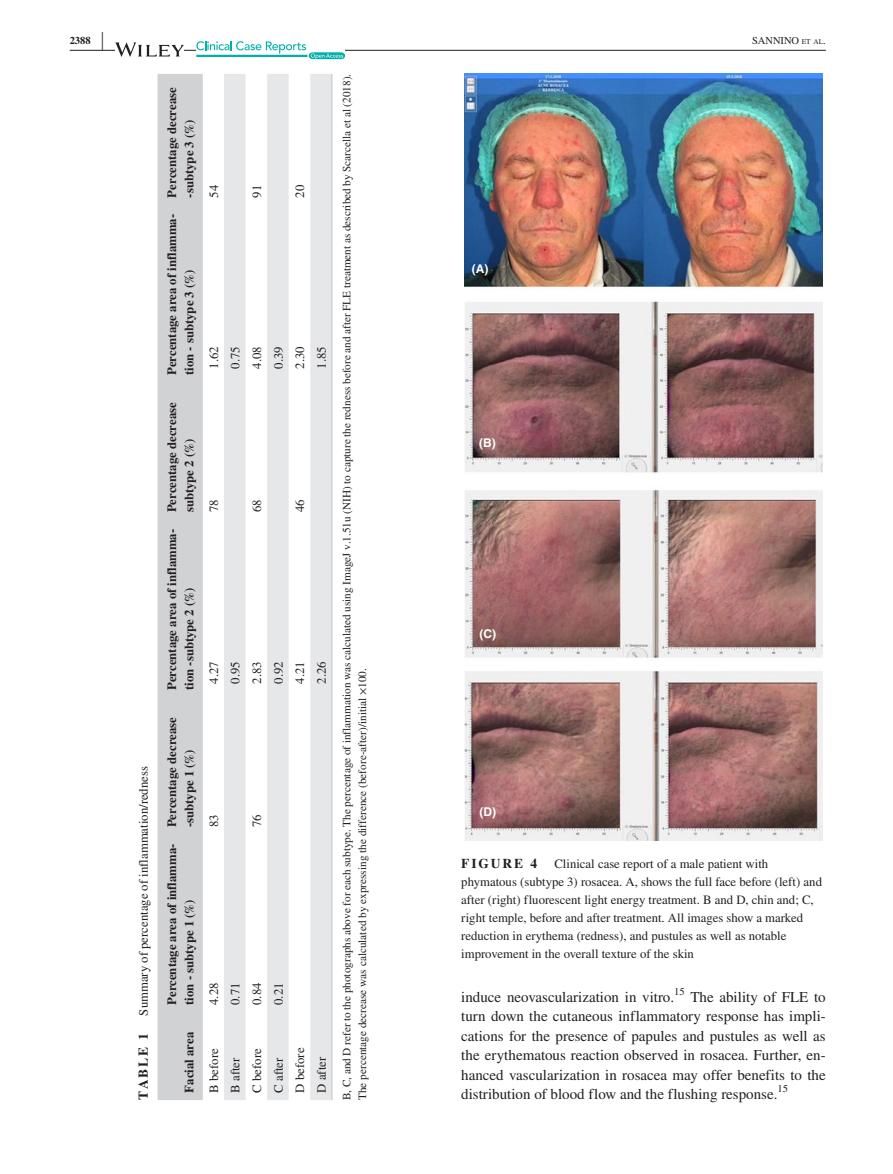
<style>
.page{position:relative;width:893px;height:1174px;background:#fff}
.page>*{position:absolute;margin:0;border:0;box-sizing:border-box;transform-origin:0 0}
.t1{font:700 25.95px "STIX";color:#231f20;scale:.36 1}
.t2{font:15px/19.5px "STIX";color:#231f20;text-align:justify}
.t3{font:700 13.5px "STIX";letter-spacing:.14em;color:#231f20}
.t4{font:12.75px/18px "STIX";color:#231f20}
.t5{font:700 12.75px/17.2px "STIX";color:#231f20}
.t6{font:700 12px "Helvetica";color:#fff}
.t7{font:11.25px/15.8px "STIX";color:#231f20}
.t8{font:10.5px "STIX";color:#231f20}
.t9{font:700 10.5px "STIX";color:#231f20}
.t10{font:10.5px "STIX";color:#231f20}
.s1{font-size:7.35px}
</style>
<div class="page">
<hr style="left:70px;top:50px;width:756px;height:1px;background:#231f20">
<svg style="left:115px;top:42px;width:69px;height:15px"></svg>
<svg style="left:196px;top:41px;width:149px;height:18px"></svg>
<div style="left:158px;top:74px;width:45px;height:1026px;background:#d1d2d4"></div>
<svg style="left:224px;top:74px;width:107px;height:1026px;fill:#e6e7e9"></svg>
<hr style="left:331px;top:1012px;width:2px;height:88px;background:#d1d2d4">
<hr style="left:331px;top:834px;width:2px;height:178px;background:#d1d2d4">
<hr style="left:331px;top:697px;width:2px;height:137px;background:#d1d2d4">
<hr style="left:331px;top:520px;width:2px;height:177px;background:#d1d2d4">
<hr style="left:331px;top:383px;width:2px;height:137px;background:#d1d2d4">
<hr style="left:331px;top:205px;width:2px;height:178px;background:#d1d2d4">
<hr style="left:331px;top:74px;width:2px;height:131px;background:#d1d2d4">
<div style="left:461px;top:73px;width:365px;height:768px;background:linear-gradient(to bottom,#fff,#fff)"></div>
<img style="left:465px;top:73px;width:357px;height:768px">
<p class="t9" style="left:70px;top:34px;width:22px">2388</p>
<h1 class="t1" style="left:102px;top:26px;width:7px">|</h1>
<p class="t8" style="left:752px;top:33px;width:75px">SANNINO <span class="s1">et al</span>.</p>
<p class="t4" style="left:135px;top:1015px;width:251px;rotate:-90deg">Summary of percentage of inflammation/redness</p>
<p class="t3" style="left:135px;top:1100px;width:69px;rotate:-90deg">TABLE 1</p>
<p class="t5" style="left:163px;top:197px;width:112px;rotate:-90deg">Percentage decrease ‐subtype 3 (%)</p>
<p class="t5" style="left:163px;top:375px;width:163px;rotate:-90deg">Percentage area of inflamma&shy;tion ‐ subtype 3 (%)</p>
<p class="t5" style="left:163px;top:512px;width:112px;rotate:-90deg">Percentage decrease subtype 2 (%)</p>
<p class="t5" style="left:163px;top:690px;width:163px;rotate:-90deg">Percentage area of inflamma&shy;tion ‐subtype 2 (%)</p>
<p class="t5" style="left:163px;top:827px;width:112px;rotate:-90deg">Percentage decrease ‐subtype 1 (%)</p>
<p class="t5" style="left:163px;top:1005px;width:163px;rotate:-90deg">Percentage area of inflamma&shy;tion ‐ subtype 1 (%)</p>
<p class="t5" style="left:181px;top:1092px;width:62px;rotate:-90deg">Facial area</p>
<p class="t4" style="left:206px;top:197px;width:14px;rotate:-90deg">54</p>
<p class="t4" style="left:249px;top:198px;width:14px;rotate:-90deg">91</p>
<p class="t4" style="left:292px;top:198px;width:14px;rotate:-90deg">20</p>
<p class="t4" style="left:206px;top:369px;width:24px;rotate:-90deg">1.62</p>
<p class="t4" style="left:227px;top:369px;width:24px;rotate:-90deg">0.75</p>
<p class="t4" style="left:249px;top:369px;width:24px;rotate:-90deg">4.08</p>
<p class="t4" style="left:270px;top:369px;width:24px;rotate:-90deg">0.39</p>
<p class="t4" style="left:292px;top:369px;width:24px;rotate:-90deg">2.30</p>
<p class="t4" style="left:313px;top:369px;width:24px;rotate:-90deg">1.85</p>
<p class="t4" style="left:206px;top:512px;width:14px;rotate:-90deg">78</p>
<p class="t4" style="left:249px;top:512px;width:14px;rotate:-90deg">68</p>
<p class="t4" style="left:292px;top:512px;width:14px;rotate:-90deg">46</p>
<p class="t4" style="left:206px;top:683px;width:24px;rotate:-90deg">4.27</p>
<p class="t4" style="left:227px;top:683px;width:24px;rotate:-90deg">0.95</p>
<p class="t4" style="left:249px;top:683px;width:24px;rotate:-90deg">2.83</p>
<p class="t4" style="left:270px;top:683px;width:24px;rotate:-90deg">0.92</p>
<p class="t4" style="left:292px;top:683px;width:24px;rotate:-90deg">4.21</p>
<p class="t4" style="left:313px;top:683px;width:24px;rotate:-90deg">2.26</p>
<p class="t4" style="left:206px;top:827px;width:14px;rotate:-90deg">83</p>
<p class="t4" style="left:249px;top:827px;width:14px;rotate:-90deg">76</p>
<p class="t4" style="left:206px;top:1005px;width:24px;rotate:-90deg">4.28</p>
<p class="t4" style="left:227px;top:1005px;width:24px;rotate:-90deg">0.71</p>
<p class="t4" style="left:249px;top:1005px;width:24px;rotate:-90deg">0.84</p>
<p class="t4" style="left:270px;top:1005px;width:24px;rotate:-90deg">0.21</p>
<p class="t4" style="left:206px;top:1092px;width:46px;rotate:-90deg">B before</p>
<p class="t4" style="left:227px;top:1092px;width:37px;rotate:-90deg">B after</p>
<p class="t4" style="left:249px;top:1092px;width:46px;rotate:-90deg">C before</p>
<p class="t4" style="left:270px;top:1092px;width:37px;rotate:-90deg">C after</p>
<p class="t4" style="left:292px;top:1092px;width:46px;rotate:-90deg">D before</p>
<p class="t4" style="left:313px;top:1092px;width:37px;rotate:-90deg">D after</p>
<p class="t7" style="left:340px;top:1100px;width:1027px;rotate:-90deg">B, C, and D refer to the photographs above for each subtype. The percentage of inflammation was calculated using ImageJ v.1.51u (NIH) to capture the redness before and after FLE treatment as described by Scarcella et al (2018).<br>The percentage decrease was calculated by expressing the difference (before‐after)/initial ×100.</p>
<p class="t6" style="left:472px;top:261px;width:18px">(A)</p>
<p class="t6" style="left:479px;top:436px;width:18px">(B)</p>
<p class="t6" style="left:480px;top:626px;width:18px">(C)</p>
<p class="t6" style="left:480px;top:805px;width:18px">(D)</p>
<p class="t3" style="left:461px;top:855px;width:77px">FIGURE 4</p>
<p class="t4" style="left:461px;top:856px;width:362px;text-indent:93px">Clinical case report of a male patient with phymatous (subtype 3) rosacea. A, shows the full face before (left) and after (right) fluorescent light energy treatment. B and D, chin and; C, right temple, before and after treatment. All images show a marked reduction in erythema (redness), and pustules as well as notable improvement in the overall texture of the skin</p>
<p class="t10" style="left:674px;top:984px;width:12px">15</p>
<p class="t2" style="left:461px;top:987px;width:366px;text-indent:229px">The ability of FLE to turn down the cutaneous inflammatory response has impli&shy;cations for the presence of papules and pustules as well as the erythematous reaction observed in rosacea. Further, en&shy;hanced vascularization in rosacea may offer benefits to the distribution of blood flow and the flushing response.</p>
<p class="t2" style="left:461px;top:987px;width:214px">induce neovascularization in vitro.</p>
<p class="t10" style="left:777px;top:1081px;width:12px">15</p>
</div>
